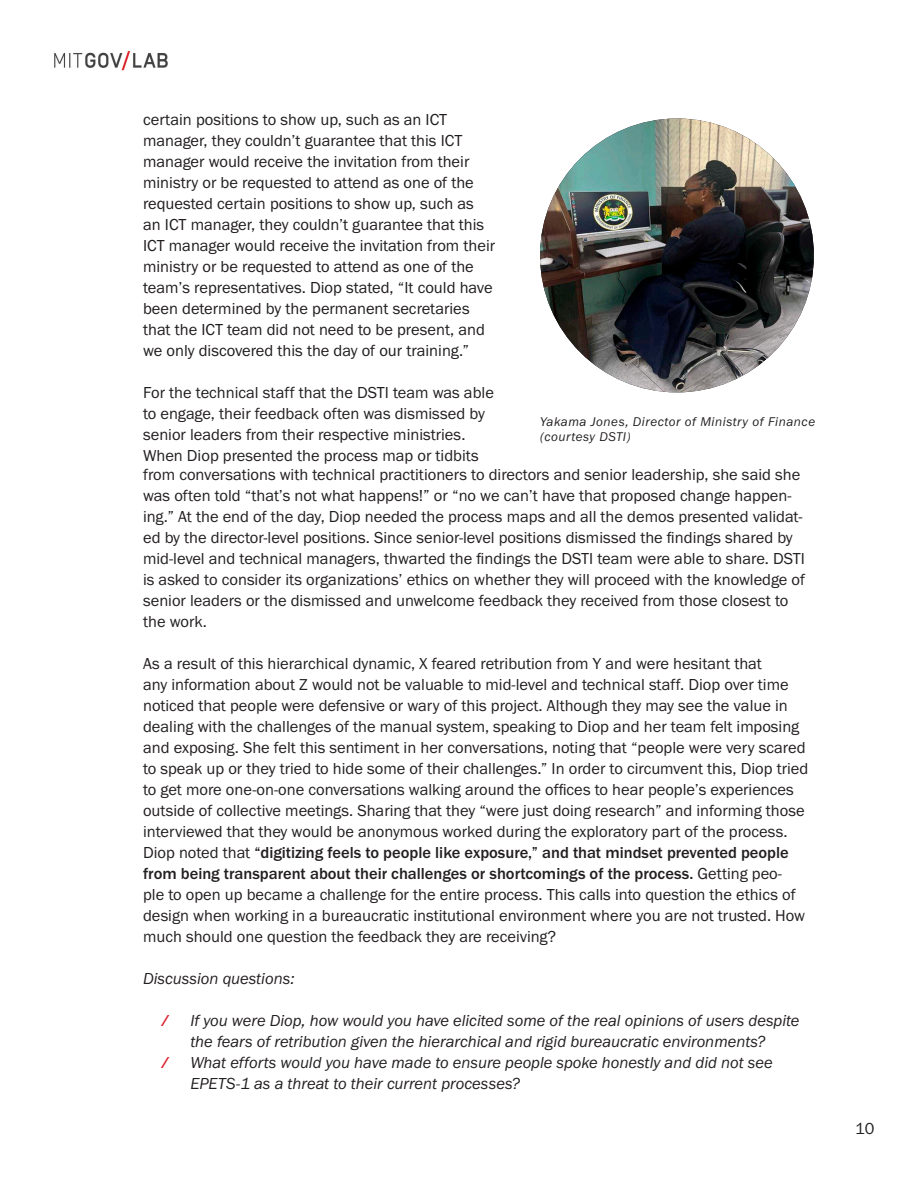
<style>
.page{position:relative;width:918px;height:1188px;background:#fff}
.page>*{position:absolute;margin:0;border:0;box-sizing:border-box;transform-origin:0 0}
.t1{font:16.5px/21px "Franklin Gothic URW Boo";color:#231f20}
.Pa0{font:16.5px/21px "Franklin Gothic URW Boo";color:#211d1e}
.t2{font:16.5px/21px "Franklin Gothic URW Boo Ita";color:#231f20}
.t3{font:16.5px "Franklin Gothic URW Hea";color:#df2030}
.t4{font:13.05px "Franklin Gothic URW Boo Ita";letter-spacing:.04em;color:#231f20}
.s1{font-family:"Franklin Gothic URW";font-weight:500}
</style>
<div class="page">
<img style="left:540px;top:118px;width:274px;height:274px;border-radius:137px">
<img style="left:54px;top:50px;width:114px;height:21px">
<p class="Pa0" style="left:143px;top:109px;width:354px">certain positions to show up, such as an ICT manager, they couldn’t guarantee that this ICT manager would receive the invitation from their ministry or be requested to attend as one of the requested certain positions to show up, such as an ICT manager, they couldn’t guarantee that this ICT manager would receive the invitation from their ministry or be requested to attend as one of the team’s representatives. Diop stated, “It could have been determined by the permanent secretaries that the ICT team did not need to be present, and we only discovered this the day of our training.”</p>
<p class="t1" style="left:143px;top:382px;width:352px">For the technical staff that the DSTI team was able to engage, their feedback often was dismissed by senior leaders from their respective ministries.<br>When Diop presented the process map or tidbits</p>
<p class="t1" style="left:143px;top:463px;width:663px">from conversations with technical practitioners to directors and senior leadership, she said she was often told “that’s not what happens!” or “no we can’t have that proposed change happen&shy;ing.” At the end of the day, Diop needed the process maps and all the demos presented validat&shy;ed by the director-level positions. Since senior-level positions dismissed the findings shared by mid-level and technical managers, thwarted the findings the DSTI team were able to share. DSTI is asked to consider its organizations’ ethics on whether they will proceed with the knowledge of senior leaders or the dismissed and unwelcome feedback they received from those closest to the work.</p>
<p class="t1" style="left:143px;top:652px;width:667px">As a result of this hierarchical dynamic, X feared retribution from Y and were hesitant that<br>any information about Z would not be valuable to mid-level and technical staff. Diop over time noticed that people were defensive or wary of this project. Although they may see the value in dealing with the challenges of the manual system, speaking to Diop and her team felt imposing and exposing. She felt this sentiment in her conversations, noting that “people were very scared to speak up or they tried to hide some of their challenges.” In order to circumvent this, Diop tried to get more one-on-one conversations walking around the offices to hear people’s experiences outside of collective meetings. Sharing that they “were just doing research” and informing those interviewed that they would be anonymous worked during the exploratory part of the process.<br>Diop noted that <span class="s1">“digitizing feels to people like exposure,” and that mindset prevented people from being transparent about their challenges or shortcomings of the process.</span> Getting peo-<br>ple to open up became a challenge for the entire process. This calls into question the ethics of design when working in a bureaucratic institutional environment where you are not trusted. How much should one question the feedback they are receiving?</p>
<p class="t2" style="left:143px;top:967px;width:153px">Discussion questions:</p>
<p class="t3" style="left:163px;top:1010px;width:4px">⁄</p>
<p class="t2" style="left:190px;top:1009px;width:611px">If you were Diop, how would you have elicited some of the real opinions of users despite the fears of retribution given the hierarchical and rigid bureaucratic environments?</p>
<p class="t3" style="left:163px;top:1052px;width:4px">⁄</p>
<p class="t2" style="left:190px;top:1051px;width:584px">What efforts would you have made to ensure people spoke honestly and did not see<br>EPETS-1 as a threat to their current processes?</p>
<p class="t4" style="left:540px;top:413px;width:277px">Yakama Jones, Director of Ministry of Finance</p>
<p class="t4" style="left:540px;top:429px;width:92px">(courtesy DSTI)</p>
<p class="t1" style="left:855px;top:1118px;width:21px">10</p>
</div>
